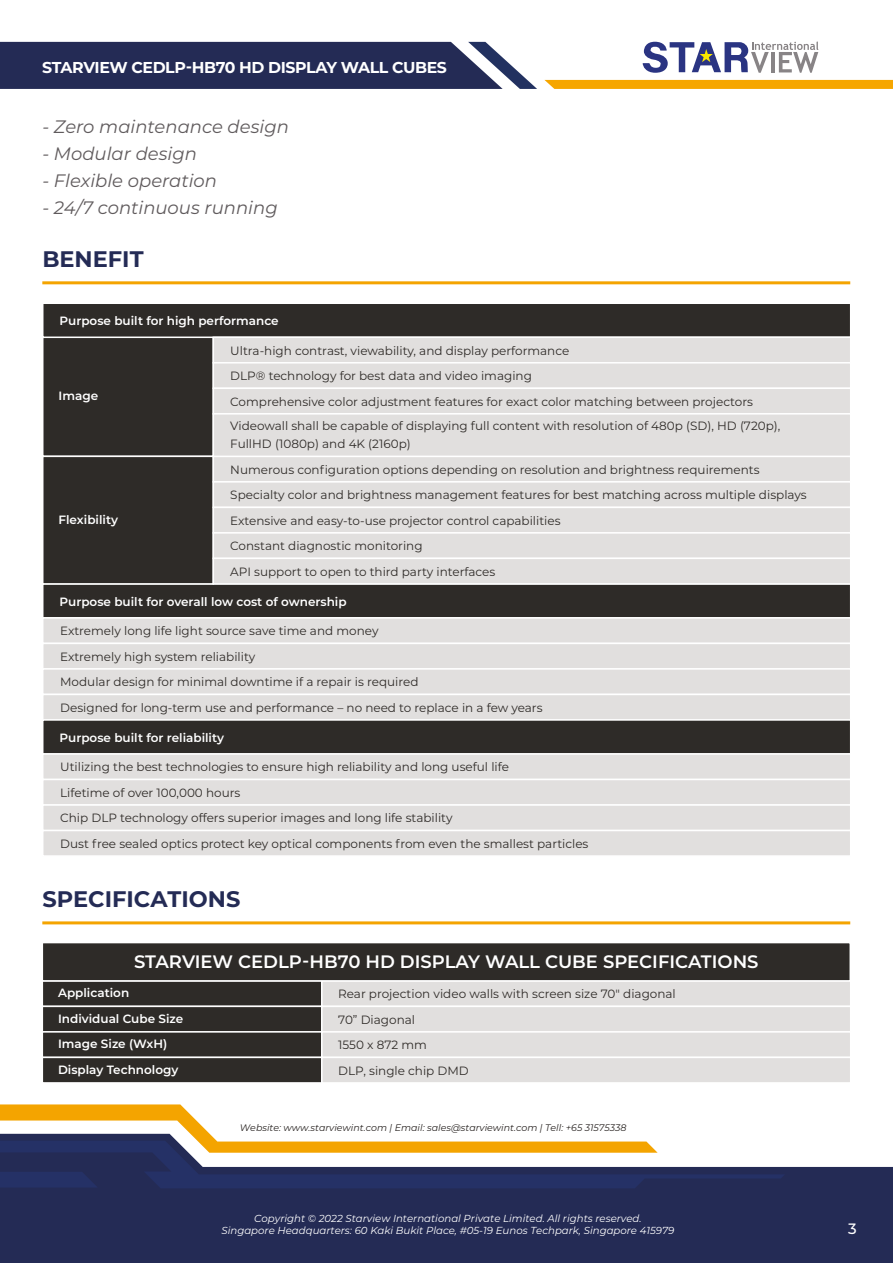
<style>
.page{position:relative;width:893px;height:1263px;background:#fff}
.page>*{position:absolute;margin:0;border:0;box-sizing:border-box;transform-origin:0 0}
.t1{font:700 22.5px "Montserrat";color:#242b55}
.t2{font:italic 18px "Montserrat";color:#605b5d}
.t3{font:600 18px "Montserrat";color:#fff}
.t4{font:700 15.75px "Montserrat";letter-spacing:-.025em;color:#fff}
.t5{font:500 15px "Montserrat";color:#fff}
.t6{font:12px/25.5px "Montserrat";color:#2f2b28}
.t7{font:600 12px/25.5px "Montserrat";color:#fff}
.t8{font:italic 10.2px/12.3px "Montserrat";color:#fff;text-align:center}
.t9{font:italic 9.45px "Montserrat";color:#282321}
</style>
<div class="page">
<svg style="left:544px;top:80px;width:349px;height:9px;background:#f6a705"></svg>
<svg style="left:0;top:42px;width:537px;height:47px;background:#353c62"></svg>
<svg style="left:643px;top:42px;width:175px;height:31px"></svg>
<div style="left:0;top:1166px;width:893px;height:97px;background:#242b55"></div>
<svg style="left:0;top:1104px;width:785px;height:84px"></svg>
<hr style="left:42px;top:281px;width:808px;height:3px;background:#f4a400">
<hr style="left:42px;top:921px;width:808px;height:3px;background:#f4a400">
<div style="left:42px;top:336px;width:172px;height:121px;background:#2e2b28"></div>
<div style="left:42px;top:302px;width:809px;height:36px;background:#2e2b28;border:2px solid #fff"></div>
<div style="left:213px;top:336px;width:638px;height:27px;background:#e1dfde;border:2px solid #fff"></div>
<div style="left:42px;top:583px;width:809px;height:36px;background:#2e2b28"></div>
<div style="left:42px;top:617px;width:809px;height:27px;background:#e1dfde;border:2px solid #fff"></div>
<div style="left:42px;top:643px;width:809px;height:27px;background:#e1dfde;border:2px solid #fff"></div>
<div style="left:42px;top:668px;width:809px;height:27px;background:#e1dfde;border:2px solid #fff"></div>
<div style="left:42px;top:694px;width:809px;height:27px;background:#e1dfde;border:2px solid #fff"></div>
<div style="left:42px;top:719px;width:809px;height:36px;background:#2e2b28;border:2px solid #fff"></div>
<div style="left:42px;top:753px;width:809px;height:27px;background:#e1dfde;border:2px solid #fff"></div>
<div style="left:42px;top:779px;width:809px;height:27px;background:#e1dfde;border:2px solid #fff"></div>
<div style="left:42px;top:804px;width:809px;height:27px;background:#e1dfde;border:2px solid #fff"></div>
<div style="left:42px;top:830px;width:809px;height:27px;background:#e1dfde;border:2px solid #fff"></div>
<div style="left:213px;top:362px;width:638px;height:27px;background:#e1dfde;border:2px solid #fff"></div>
<div style="left:213px;top:388px;width:638px;height:27px;background:#e1dfde;border:2px solid #fff"></div>
<div style="left:42px;top:456px;width:172px;height:129px;background:#2e2b28;border:2px solid #fff"></div>
<div style="left:213px;top:456px;width:638px;height:27px;background:#e1dfde"></div>
<div style="left:213px;top:481px;width:638px;height:27px;background:#e1dfde;border:2px solid #fff"></div>
<div style="left:213px;top:507px;width:638px;height:27px;background:#e1dfde;border:2px solid #fff"></div>
<div style="left:213px;top:532px;width:638px;height:27px;background:#e1dfde;border:2px solid #fff"></div>
<div style="left:213px;top:413px;width:638px;height:44px;background:#e1dfde;border:2px solid #fff"></div>
<div style="left:213px;top:558px;width:638px;height:27px;background:#e1dfde;border:2px solid #fff"></div>
<div style="left:42px;top:980px;width:281px;height:27px;background:#2e2b28;border:2px solid #fff"></div>
<div style="left:42px;top:1005px;width:281px;height:28px;background:#2e2b28;border:2px solid #fff"></div>
<div style="left:321px;top:980px;width:530px;height:27px;background:#e1dfde;border:2px solid #fff"></div>
<div style="left:321px;top:1005px;width:530px;height:28px;background:#e1dfde;border:2px solid #fff"></div>
<div style="left:42px;top:1031px;width:281px;height:27px;background:#2e2b28;border:2px solid #fff"></div>
<div style="left:321px;top:1031px;width:530px;height:27px;background:#e1dfde;border:2px solid #fff"></div>
<div style="left:42px;top:1057px;width:281px;height:27px;background:#2e2b28;border:2px solid #fff"></div>
<div style="left:321px;top:1057px;width:530px;height:27px;background:#e1dfde;border:2px solid #fff"></div>
<div style="left:42px;top:942px;width:809px;height:39px;background:#2e2b28;border:2px solid #fff"></div>
<h3 class="t4" style="left:42px;top:56px;width:406px">STARVIEW CEDLP-HB70 HD DISPLAY WALL CUBES</h3>
<h2 class="t2" style="left:42px;top:114px;width:248px">- Zero maintenance design</h2>
<h2 class="t2" style="left:42px;top:141px;width:156px">- Modular design</h2>
<h2 class="t2" style="left:42px;top:168px;width:176px">- Flexible operation</h2>
<h2 class="t2" style="left:42px;top:195px;width:237px">- 24/7 continuous running</h2>
<h1 class="t1" style="left:42px;top:243px;width:103px">BENEFIT</h1>
<p class="t7" style="left:60px;top:308px;width:221px">Purpose built for high performance</p>
<p class="t6" style="left:230px;top:337px;width:340px">Ultra-high contrast, viewability, and display performance</p>
<p class="t7" style="left:59px;top:383px;width:41px">Image</p>
<p class="t7" style="left:59px;top:506px;width:61px">Flexibility</p>
<p class="t6" style="left:230px;top:363px;width:524px">DLP® technology for best data and video imaging<br>Comprehensive color adjustment features for exact color matching between projectors</p>
<p class="t6" style="left:230px;top:416px;width:552px;line-height:18px">Videowall shall be capable of displaying full content with resolution of 480p (SD), HD (720p),<br>FullHD (1080p) and 4K (2160p)</p>
<p class="t6" style="left:230px;top:456px;width:578px">Numerous configuration options depending on resolution and brightness requirements Specialty color and brightness management features for best matching across multiple displays Extensive and easy-to-use projector control capabilities<br>Constant diagnostic monitoring<br>API support to open to third party interfaces</p>
<p class="t7" style="left:60px;top:588px;width:289px">Purpose built for overall low cost of ownership</p>
<p class="t6" style="left:60px;top:618px;width:484px">Extremely long life light source save time and money<br>Extremely high system reliability<br>Modular design for minimal downtime if a repair is required<br>Designed for long-term use and performance – no need to replace in a few years</p>
<p class="t7" style="left:60px;top:724px;width:166px">Purpose built for reliability</p>
<p class="t6" style="left:60px;top:754px;width:530px">Utilizing the best technologies to ensure high reliability and long useful life<br>Lifetime of over 100,000 hours<br>Chip DLP technology offers superior images and long life stability<br>Dust free sealed optics protect key optical components from even the smallest particles</p>
<h1 class="t1" style="left:42px;top:883px;width:200px">SPECIFICATIONS</h1>
<h2 class="t3" style="left:134px;top:949px;width:626px">STARVIEW CEDLP-HB70 HD DISPLAY WALL CUBE SPECIFICATIONS</h2>
<p class="t7" style="left:58px;top:979px;width:127px">Application<br>Individual Cube Size</p>
<p class="t6" style="left:338px;top:981px;width:339px">Rear projection video walls with screen size 70" diagonal<br>70” Diagonal</p>
<p class="t7" style="left:58px;top:1030px;width:111px">Image Size (WxH)</p>
<p class="t6" style="left:338px;top:1032px;width:90px">1550 x 872 mm</p>
<p class="t7" style="left:58px;top:1056px;width:122px">Display Technology</p>
<p class="t6" style="left:338px;top:1057px;width:132px">DLP, single chip DMD</p>
<p class="t9" style="left:240px;top:1121px;width:388px">Website: www.starviewint.com | Email: sales@starviewint.com | Tell: +65 31575338</p>
<p class="t8" style="left:221px;top:1212px;width:454px">Copyright © 2022 Starview International Private Limited. All rights reserved.<br>Singapore Headquarters: 60 Kaki Bukit Place, #05-19 Eunos Techpark, Singapore 415979</p>
<p class="t5" style="left:842px;top:1218px;width:12px">4</p>
<p class="t5" style="left:848px;top:1218px;width:10px">3</p>
</div>
